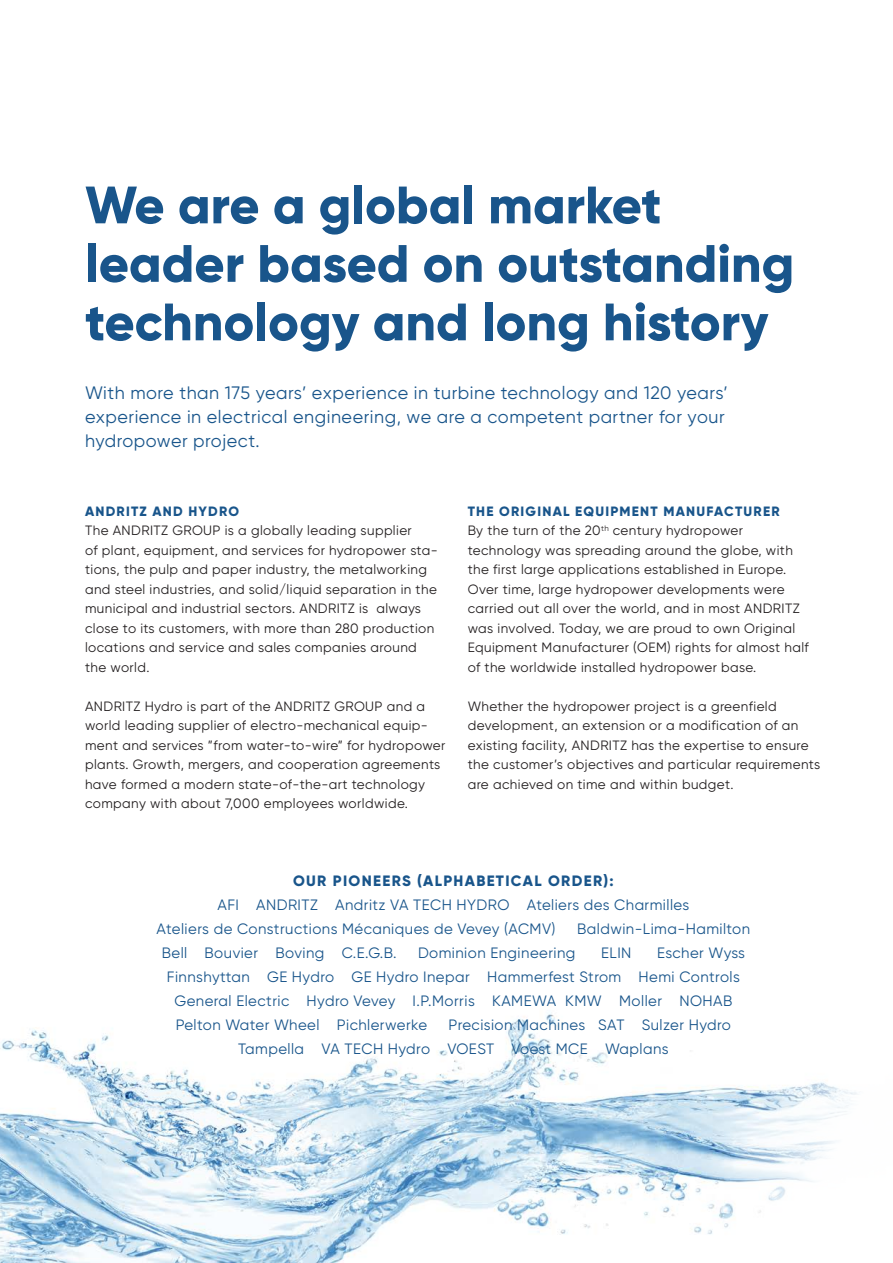
<style>
.page{position:relative;width:893px;height:1263px;background:#fff}
.page>*{position:absolute;margin:0;border:0;box-sizing:border-box;transform-origin:0 0}
.t1{font:800 52.5px/58.5px "Gilroy";color:#19558b}
.t2{font:18px/24px "Gilroy";letter-spacing:.03em;color:#19558b}
.t3{font:15px/24px "Gilroy";letter-spacing:.03em;color:#19558b}
.t4{font:800 15px "Gilroy";letter-spacing:.09em;color:#19558b}
.t5{font:13.5px/19.5px "Gilroy";letter-spacing:.03em;color:#231f20}
.t6{font:800 13.5px "Gilroy";letter-spacing:.09em;color:#19558b}
.s1{font-weight:800;color:#19558b}
</style>
<div class="page">
<img style="left:0;top:1014px;width:857px;height:249px">
<h1 class="t1" style="left:85px;top:175px;width:711px">We are a global market leader based on outstanding technology and long history</h1>
<h2 class="t2" style="left:85px;top:380px;width:644px">With more than 175 years’ experience in turbine technology and 120 years’ experience in electrical engineering, we are a competent partner for your hydropower project.</h2>
<p class="t6" style="left:85px;top:503px;width:156px">ANDRITZ AND HYDRO</p>
<p class="t5" style="left:85px;top:521px;width:354px">The ANDRITZ GROUP is a globally leading supplier<br>of plant, equipment, and services for hydropower sta&shy;tions, the pulp and paper industry, the metalworking and steel industries, and solid/liquid separation in the municipal and industrial sectors. ANDRITZ is always close to its customers, with more than 280 production locations and service and sales companies around the world.</p>
<p class="t5" style="left:85px;top:696px;width:362px">ANDRITZ Hydro is part of the ANDRITZ GROUP and a world leading supplier of electro-mechanical equip&shy;ment and services ”from water-to-wire” for hydropower plants. Growth, mergers, and cooperation agreements have formed a modern state-of-the-art technology company with about 7,000 employees worldwide.</p>
<p class="t5" style="left:468px;top:501px;width:343px"><span class="s1">THE ORIGINAL EQUIPMENT MANUFACTURER<br></span>By the turn of the 20<sup>th</sup> century hydropower technology was spreading around the globe, with the first large applications established in Europe.<br>Over time, large hydropower developments were carried out all over the world, and in most ANDRITZ was involved. Today, we are proud to own Original Equipment Manufacturer (OEM) rights for almost half of the worldwide installed hydropower base.</p>
<p class="t5" style="left:468px;top:696px;width:354px">Whether the hydropower project is a greenfield development, an extension or a modification of an existing facility, ANDRITZ has the expertise to ensure the customer’s objectives and particular requirements are achieved on time and within budget.</p>
<p class="t4" style="left:293px;top:872px;width:322px">OUR PIONEERS (ALPHABETICAL ORDER):</p>
<p class="t3" style="left:157px;top:893px;width:534px;text-indent:61px">AFI ANDRITZ Andritz VA TECH HYDRO Ateliers des Charmilles<br>Ateliers de Constructions Mécaniques de Vevey (ACMV)</p>
<p class="t3" style="left:577px;top:917px;width:175px">Baldwin-Lima-Hamilton</p>
<p class="t3" style="left:162px;top:941px;width:236px">Bell Bouvier Boving C.E.G.B.</p>
<p class="t3" style="left:418px;top:941px;width:159px">Dominion Engineering</p>
<p class="t3" style="left:601px;top:941px;width:32px">ELIN</p>
<p class="t3" style="left:657px;top:941px;width:89px">Escher Wyss</p>
<p class="t3" style="left:167px;top:965px;width:574px">Finnshyttan GE Hydro GE Hydro Inepar Hammerfest Strom Hemi Controls</p>
<p class="t3" style="left:174px;top:989px;width:559px">General Electric Hydro Vevey I.P.Morris KAMEWA KMW Moller NOHAB</p>
<p class="t3" style="left:176px;top:1013px;width:253px">Pelton Water Wheel Pichlerwerke</p>
<p class="t3" style="left:238px;top:1013px;width:495px;text-indent:211px">Precision Machines SAT Sulzer Hydro<br>Tampella VA TECH Hydro VOEST Voest MCE Waplans</p>
</div>
